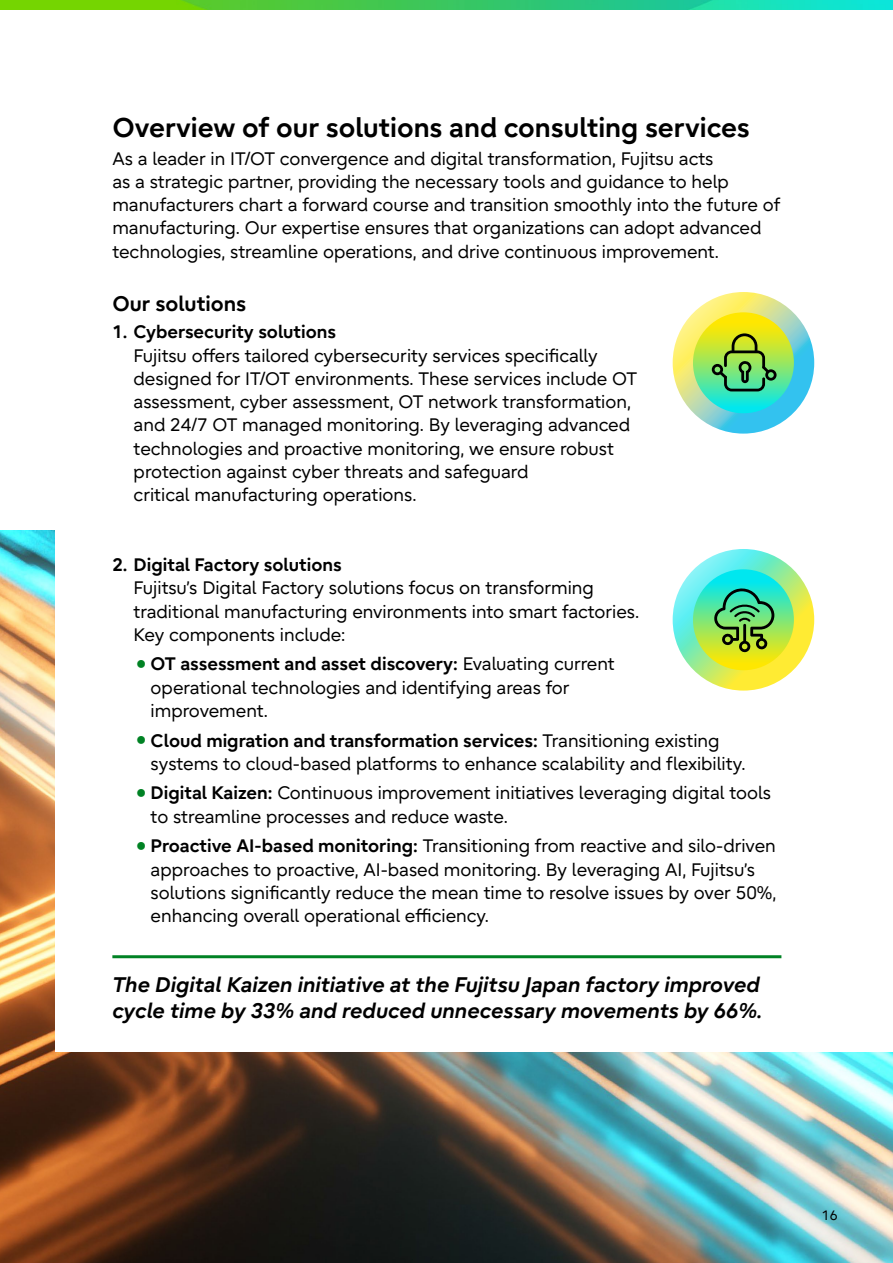
<style>
.page{position:relative;width:893px;height:1263px;background:#fff}
.page>*{position:absolute;margin:0;border:0;box-sizing:border-box;transform-origin:0 0}
.Subheadline_3{font:700 27px "Fujitsu Infinity Pro";color:#000}
.Quote_1{font:italic 700 21px/25.5px "Fujitsu Infinity Pro";color:#000}
.Subheadline_1{font:700 21px "Fujitsu Infinity Pro";color:#000}
.Body_text_2{font:18px/23.2px "Fujitsu Infinity Pro";color:#000}
.t1{font:13.5px "Fujitsu Infinity Pro";color:#000}
.s1{font-weight:700}
.s2{font-family:"Tahoma";color:#008224}
</style>
<div class="page">
<img style="left:0;top:530px;width:893px;height:733px">
<div style="left:55px;top:530px;width:838px;height:522px;background:#fff"></div>
<img style="left:0;top:0;width:893px;height:10px">
<hr style="left:112px;top:955px;width:669px;height:3px;background:#008224">
<svg style="left:673px;top:292px;width:141px;height:142px;background:#9fd8b2"></svg>
<svg style="left:673px;top:549px;width:141px;height:142px;background:#aeec90"></svg>
<div style="left:693px;top:312px;width:101px;height:101px;background:linear-gradient(to bottom,#ffe700,#00e7ee);border-radius:50px"></div>
<svg style="left:693px;top:569px;width:101px;height:101px;background:#7ce67b"></svg>
<svg style="left:713px;top:586px;width:61px;height:67px;background:#5db362"></svg>
<svg style="left:712px;top:333px;width:64px;height:58px;background:#7cb749"></svg>
<p class="Subheadline_3" style="left:112px;top:110px;width:639px">Overview of our solutions and consulting services</p>
<p class="Body_text_2" style="left:112px;top:147px;width:669px">As a leader in IT/OT convergence and digital transformation, Fujitsu acts<br>as a strategic partner, providing the necessary tools and guidance to help manufacturers chart a forward course and transition smoothly into the future of manufacturing. Our expertise ensures that organizations can adopt advanced technologies, streamline operations, and drive continuous improvement.</p>
<p class="Subheadline_1" style="left:112px;top:290px;width:135px">Our solutions</p>
<p class="Body_text_2" style="left:134px;top:320px;width:505px;text-indent:-21px"><span class="s1">1. Cybersecurity solutions<br></span>Fujitsu offers tailored cybersecurity services specifically designed for IT/OT environments. These services include OT assessment, cyber assessment, OT network transformation, and 24/7 OT managed monitoring. By leveraging advanced technologies and proactive monitoring, we ensure robust protection against cyber threats and safeguard<br>critical manufacturing operations.</p>
<p class="Body_text_2" style="left:134px;top:553px;width:507px;text-indent:-21px"><span class="s1">2. Digital Factory solutions<br></span>Fujitsu’s Digital Factory solutions focus on transforming traditional manufacturing environments into smart factories.<br>Key components include:</p>
<p class="Body_text_2" style="left:151px;top:652px;width:466px;text-indent:-15px"><span class="s2">●</span> <span class="s1">OT assessment and asset discovery:</span> Evaluating current operational technologies and identifying areas for improvement.</p>
<p class="Body_text_2" style="left:151px;top:728px;width:596px;text-indent:-15px"><span class="s2">●</span> <span class="s1">Cloud migration and transformation services:</span> Transitioning existing systems to cloud-based platforms to enhance scalability and flexibility.</p>
<p class="Body_text_2" style="left:151px;top:781px;width:622px;text-indent:-15px"><span class="s2">●</span> <span class="s1">Digital Kaizen:</span> Continuous improvement initiatives leveraging digital tools to streamline processes and reduce waste.</p>
<p class="Body_text_2" style="left:151px;top:834px;width:627px;text-indent:-15px"><span class="s2">●</span> <span class="s1">Proactive AI-based monitoring:</span> Transitioning from reactive and silo-driven approaches to proactive, AI-based monitoring. By leveraging AI, Fujitsu’s solutions significantly reduce the mean time to resolve issues by over 50%, enhancing overall operational efficiency.</p>
<p class="Quote_1" style="left:112px;top:972px;width:652px">The Digital Kaizen initiative at the Fujitsu Japan factory improved cycle time by 33% and reduced unnecessary movements by 66%.</p>
<p class="t1" style="left:822px;top:1206px;width:17px">16</p>
</div>
